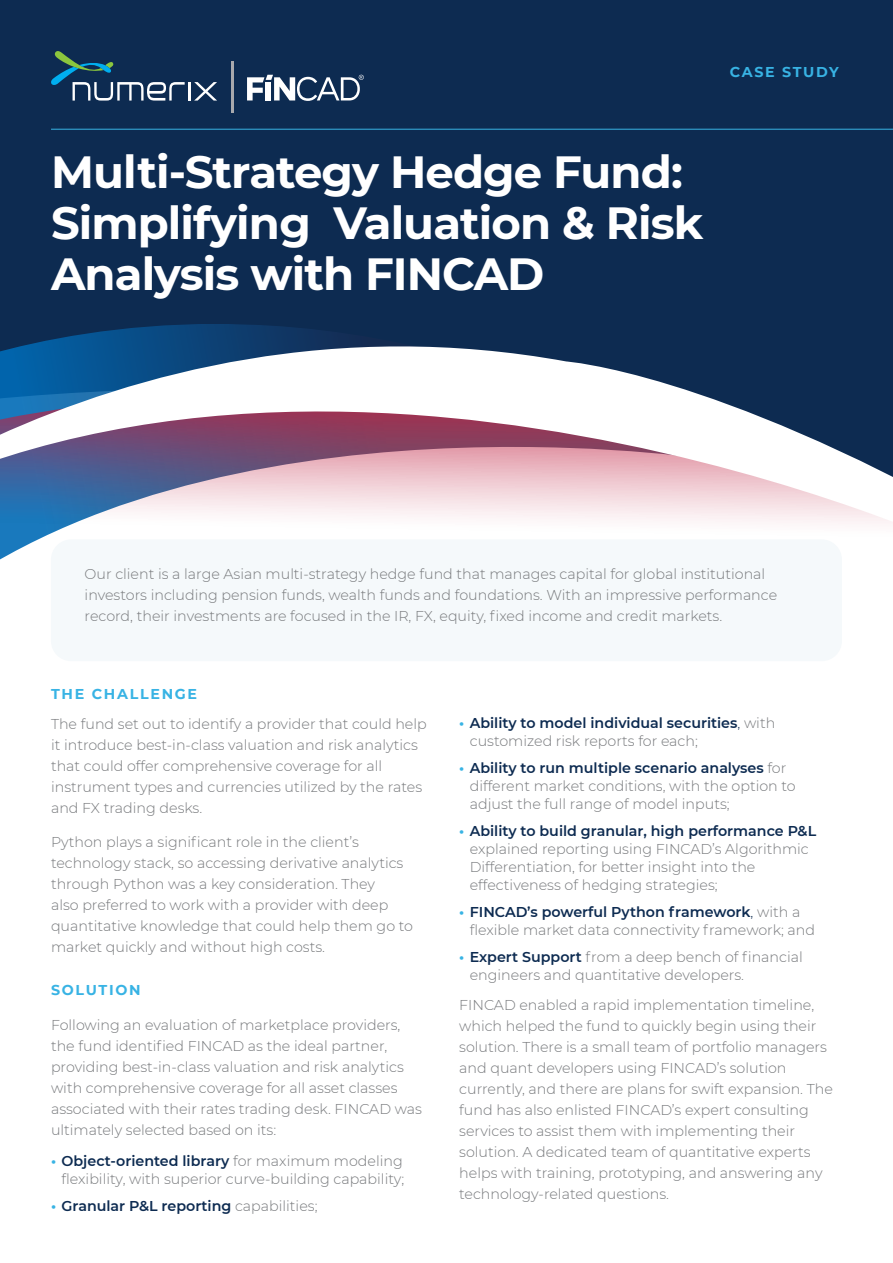
<style>
.page{position:relative;width:893px;height:1263px;background:#fff}
.page>*{position:absolute;margin:0;border:0;box-sizing:border-box;transform-origin:0 0}
.Heading_1_-_White{font:700 45px/51px "Montserrat";letter-spacing:-.02em;color:#fff}
.Body_Copy_-_Two_Colu{font:300 14.25px/21px "Montserrat";color:#76787b}
.Body_Copy{font:300 14.25px/21px "Montserrat";color:#76787b}
.t1{font:600 14.25px/18px "Montserrat";color:#0d2b51}
.Heading_2_No_Span{font:700 14.25px "Montserrat";letter-spacing:.12em;color:#38b3e4}
.Heading_2{font:700 14.25px "Montserrat";letter-spacing:.11em;color:#38b3e4}
.Body_Copy_-_Two_Colu-2{font:700 14.25px "Montserrat";letter-spacing:.12em;color:#38b3e4}
.s1{font-weight:700;color:#38b3e4}
.s2{font-weight:600;color:#0d2b51}
.s3{font-weight:300;color:#76787b}
.s4{font-weight:300}
.s5{color:#0d2b51}
</style>
<div class="page">
<div style="left:0;top:0;width:893px;height:317px;background:#0d2b51"></div>
<hr style="left:51px;top:129px;width:842px;height:1px;background:#38b3e4">
<svg style="left:0;top:317px;width:893px;height:243px"></svg>
<svg style="left:50px;top:50px;width:167px;height:51px;background:#274765"></svg>
<svg style="left:247px;top:75px;width:117px;height:26px"></svg>
<hr style="left:231px;top:61px;width:2px;height:51px;background:#a8a9ad">
<div style="left:51px;top:539px;width:791px;height:122px;background:#f5f9fb;border-radius:20px"></div>
<p class="Heading_2" style="left:730px;top:62px;width:111px">CASE STUDY</p>
<p class="Heading_1_-_White" style="left:51px;top:144px;width:654px">Multi-Strategy Hedge Fund:<br>Simplifying Valuation &amp; Risk<br>Analysis with FINCAD</p>
<p class="Body_Copy" style="left:85px;top:563px;width:694px">Our client is a large Asian multi-strategy hedge fund that manages capital for global institutional investors including pension funds, wealth funds and foundations. With an impressive performance record, their investments are focused in the IR, FX, equity, fixed income and credit markets.</p>
<p class="Heading_2_No_Span" style="left:51px;top:683px;width:148px">THE CHALLENGE</p>
<p class="Body_Copy_-_Two_Colu" style="left:51px;top:713px;width:377px">The fund set out to identify a provider that could help it introduce best-in-class valuation and risk analytics that could offer comprehensive coverage for all instrument types and currencies utilized by the rates and FX trading desks.</p>
<p class="Body_Copy_-_Two_Colu" style="left:51px;top:831px;width:364px">Python plays a significant role in the client’s technology stack, so accessing derivative analytics through Python was a key consideration. They<br>also preferred to work with a provider with deep quantitative knowledge that could help them go to market quickly and without high costs.</p>
<p class="Body_Copy_-_Two_Colu-2" style="left:51px;top:980px;width:91px">SOLUTION</p>
<p class="Body_Copy_-_Two_Colu" style="left:51px;top:1014px;width:372px">Following an evaluation of marketplace providers, the fund identified FINCAD as the ideal partner, providing best-in-class valuation and risk analytics with comprehensive coverage for all asset classes associated with their rates trading desk. FINCAD was ultimately selected based on its:</p>
<p class="Body_Copy_-_Two_Colu" style="left:51px;top:1152px;width:355px;line-height:18px;text-align:right"><span class="s1">•</span> <span class="s2">Object-oriented library</span> for maximum modeling flexibility, with superior curve-building capability;</p>
<p class="t1" style="left:51px;top:1196px;width:268px"><span class="s1">•</span> Granular P&amp;L reporting <span class="s3">capabilities;</span></p>
<p class="t1" style="left:470px;top:713px;width:307px;text-indent:-10px"><span class="s1">•</span> Ability to model individual securities<span class="s4">,</span> <span class="s3">with customized risk reports for each;</span></p>
<p class="Body_Copy_-_Two_Colu" style="left:470px;top:759px;width:328px;line-height:18px;text-indent:-10px"><span class="s1">•</span> <span class="s2">Ability to run multiple scenario analyses</span> for different market conditions, with the option to adjust the full range of model inputs;</p>
<p class="Body_Copy_-_Two_Colu" style="left:470px;top:822px;width:348px;line-height:18px;text-indent:-10px"><span class="s1">•</span> <span class="s2">Ability to build granular, high performance P&amp;L </span>explained reporting using FINCAD’s Algorithmic Differentiation, for better insight into the effectiveness of hedging strategies;</p>
<p class="Body_Copy_-_Two_Colu" style="left:470px;top:903px;width:347px;line-height:18px;text-indent:-10px"><span class="s1">•</span> <span class="s2">FINCAD’s powerful Python framework</span><span class="s5">,</span> with a flexible market data connectivity framework; and</p>
<p class="Body_Copy_-_Two_Colu" style="left:470px;top:948px;width:335px;line-height:18px;text-indent:-10px"><span class="s1">•</span> <span class="s2">Expert Support</span> from a deep bench of financial engineers and quantitative developers.</p>
<p class="Body_Copy_-_Two_Colu" style="left:459px;top:994px;width:375px">FINCAD enabled a rapid implementation timeline, which helped the fund to quickly begin using their solution. There is a small team of portfolio managers and quant developers using FINCAD’s solution currently, and there are plans for swift expansion. The fund has also enlisted FINCAD’s expert consulting services to assist them with implementing their solution. A dedicated team of quantitative experts helps with training, prototyping, and answering any technology-related questions.</p>
</div>
